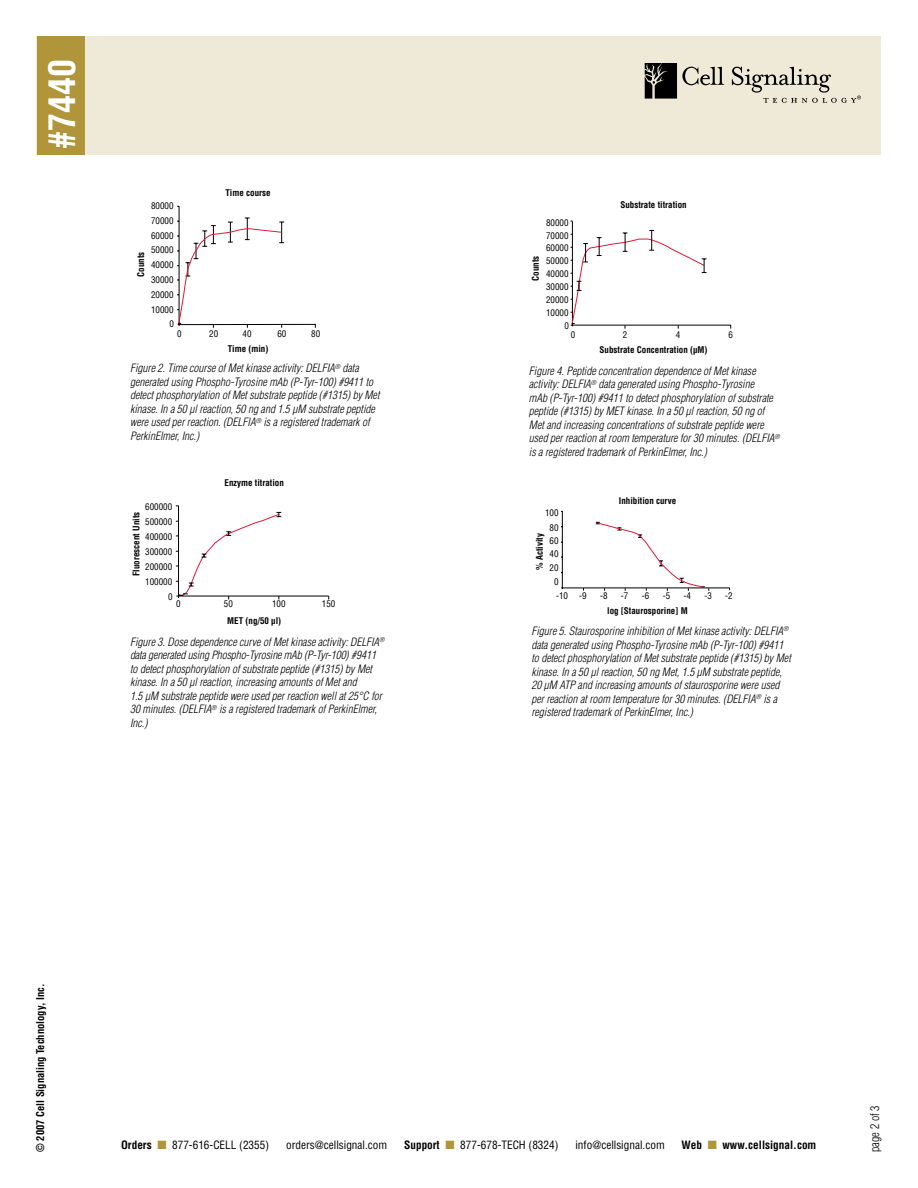
<style>
.page{position:relative;width:918px;height:1188px;background:#fff}
.page>*{position:absolute;margin:0;border:0;box-sizing:border-box;transform-origin:0 0}
.t1{font:700 condensed 36px "Helvetica";color:#fff}
.t2{font:300 condensed 12px "Helvetica";color:#000}
.t3{font:italic 300 condensed 11.25px/13.5px "Helvetica";color:#000}
.t4{font:condensed 11.25px "Helvetica";color:#000}
.t5{font:700 condensed 11.25px "Helvetica";color:#000}
.t6{font:700 condensed 10.5px "Helvetica";color:#000}
.t7{font:condensed 9px/12.9px "Helvetica";color:#000}
.t8{font:700 condensed 9px "Helvetica";color:#000}
.s1{font-weight:700}
.s2{color:#b1953a}
</style>
<div class="page">
<div style="left:37px;top:37px;width:844px;height:118px;background:#efead8"></div>
<div style="left:38px;top:37px;width:47px;height:118px;background:#b1953a"></div>
<svg style="left:645px;top:63px;width:79px;height:36px"></svg>
<svg style="left:732px;top:67px;width:129px;height:36px"></svg>
<svg style="left:176px;top:506px;width:105px;height:93px"></svg>
<hr style="left:178px;top:506px;width:1px;height:92px;background:#000">
<hr style="left:176px;top:596px;width:153px;height:1px;background:#000">
<svg style="left:177px;top:206px;width:139px;height:122px"></svg>
<svg style="left:570px;top:220px;width:162px;height:109px"></svg>
<svg style="left:561px;top:510px;width:170px;height:81px"></svg>
<h1 class="t1" style="left:40px;top:149px;width:91px;rotate:-90deg">#7440</h1>
<p class="t8" style="left:226px;top:187px;width:47px">Time course</p>
<p class="t7" style="left:151px;top:199px;width:24px">80000</p>
<p class="t8" style="left:620px;top:200px;width:68px">Substrate titration</p>
<p class="t7" style="left:151px;top:214px;width:24px">70000</p>
<p class="t7" style="left:546px;top:216px;width:24px">80000</p>
<p class="t7" style="left:151px;top:229px;width:24px">60000</p>
<p class="t7" style="left:546px;top:229px;width:24px">70000</p>
<p class="t7" style="left:151px;top:244px;width:24px">50000</p>
<p class="t8" style="left:136px;top:277px;width:27px;rotate:-90deg">Counts</p>
<p class="t7" style="left:151px;top:258px;width:24px">40000</p>
<p class="t7" style="left:151px;top:273px;width:24px">30000</p>
<p class="t7" style="left:151px;top:288px;width:24px">20000</p>
<p class="t7" style="left:151px;top:303px;width:24px">10000</p>
<p class="t7" style="left:546px;top:242px;width:24px">60000</p>
<p class="t8" style="left:530px;top:281px;width:27px;rotate:-90deg">Counts</p>
<p class="t7" style="left:546px;top:255px;width:24px">50000</p>
<p class="t7" style="left:546px;top:267px;width:24px">40000</p>
<p class="t7" style="left:546px;top:280px;width:24px">30000</p>
<p class="t7" style="left:546px;top:293px;width:24px">20000<br>10000</p>
<p class="t7" style="left:169px;top:317px;width:6px">0</p>
<p class="t7" style="left:564px;top:319px;width:6px">0</p>
<p class="t7" style="left:177px;top:327px;width:6px">0</p>
<p class="t7" style="left:209px;top:327px;width:11px">20</p>
<p class="t7" style="left:243px;top:327px;width:10px">40</p>
<p class="t7" style="left:277px;top:327px;width:10px">60</p>
<p class="t7" style="left:311px;top:327px;width:10px">80</p>
<p class="t3" style="left:130px;top:362px;width:251px">Figure 2. Time course of Met kinase activity: DELFIA<sup>®</sup> data generated using Phospho-Tyrosine mAb (P-Tyr-100) #9411 to detect phosphorylation of Met substrate peptide (#1315) by Met kinase. In a 50 µl reaction, 50 ng and 1.5 µM substrate peptide were used per reaction. (DELFIA<sup>®</sup> is a registered trademark of PerkinElmer, Inc.)</p>
<p class="t3" style="left:529px;top:364px;width:252px">Figure 4. Peptide concentration dependence of Met kinase activity: DELFIA<sup>®</sup> data generated using Phospho-Tyrosine<br>mAb (P-Tyr-100) #9411 to detect phosphorylation of substrate peptide (#1315) by MET kinase. In a 50 µl reaction, 50 ng of Met and increasing concentrations of substrate peptide were used per reaction at room temperature for 30 minutes. (DELFIA<sup>® </sup>is a registered trademark of PerkinElmer, Inc.)</p>
<p class="t7" style="left:571px;top:328px;width:6px">0</p>
<p class="t7" style="left:623px;top:328px;width:6px">2</p>
<p class="t7" style="left:676px;top:328px;width:6px">4</p>
<p class="t7" style="left:728px;top:328px;width:6px">6</p>
<p class="t8" style="left:228px;top:343px;width:42px">Time (min)</p>
<p class="t8" style="left:600px;top:344px;width:109px">Substrate Concentration (µM)</p>
<p class="t8" style="left:225px;top:477px;width:61px">Enzyme titration</p>
<p class="t7" style="left:145px;top:500px;width:28px">600000</p>
<p class="t8" style="left:131px;top:576px;width:66px;rotate:-90deg">Fluorescent Units</p>
<p class="t7" style="left:145px;top:515px;width:28px">500000</p>
<p class="t7" style="left:145px;top:530px;width:28px">400000</p>
<p class="t7" style="left:145px;top:545px;width:28px">300000</p>
<p class="t7" style="left:145px;top:560px;width:28px">200000</p>
<p class="t7" style="left:545px;top:506px;width:15px">100</p>
<p class="t7" style="left:550px;top:521px;width:10px">80</p>
<p class="t8" style="left:534px;top:570px;width:38px;rotate:-90deg">% Activity</p>
<p class="t7" style="left:550px;top:534px;width:10px">60</p>
<p class="t7" style="left:550px;top:547px;width:10px">40</p>
<p class="t7" style="left:550px;top:561px;width:10px">20</p>
<p class="t8" style="left:619px;top:495px;width:59px">Inhibition curve</p>
<p class="t7" style="left:145px;top:575px;width:28px">100000</p>
<p class="t7" style="left:554px;top:576px;width:6px">0</p>
<p class="t7" style="left:168px;top:590px;width:6px">0</p>
<p class="t7" style="left:176px;top:597px;width:6px">0</p>
<p class="t7" style="left:224px;top:597px;width:10px">50</p>
<p class="t7" style="left:272px;top:597px;width:15px">100</p>
<p class="t7" style="left:322px;top:597px;width:15px">150</p>
<p class="t3" style="left:130px;top:635px;width:256px">Figure 3. Dose dependence curve of Met kinase activity: DELFIA<sup>® </sup>data generated using Phospho-Tyrosine mAb (P-Tyr-100) #9411 to detect phosphorylation of substrate peptide (#1315) by Met kinase. In a 50 µl reaction, increasing amounts of Met and<br>1.5 µM substrate peptide were used per reaction well at 25°C for 30 minutes. (DELFIA<sup>®</sup> is a registered trademark of PerkinElmer, Inc.)</p>
<p class="t8" style="left:227px;top:616px;width:55px">MET (ng/50 µl)</p>
<p class="t7" style="left:556px;top:589px;width:32px">-10 -9</p>
<p class="t7" style="left:600px;top:589px;width:9px">-8</p>
<p class="t7" style="left:621px;top:589px;width:9px">-7</p>
<p class="t7" style="left:642px;top:589px;width:9px">-6</p>
<p class="t7" style="left:663px;top:589px;width:9px">-5</p>
<p class="t7" style="left:684px;top:589px;width:9px">-4</p>
<p class="t7" style="left:704px;top:589px;width:9px">-3</p>
<p class="t7" style="left:725px;top:589px;width:9px">-2</p>
<p class="t8" style="left:607px;top:605px;width:82px">log [Staurosporine] M</p>
<p class="t3" style="left:531px;top:624px;width:261px">Figure 5. Staurosporine inhibition of Met kinase activity: DELFIA<sup>® </sup>data generated using Phospho-Tyrosine mAb (P-Tyr-100) #9411 to detect phosphorylation of Met substrate peptide (#1315) by Met kinase. In a 50 µl reaction, 50 ng Met, 1.5 µM substrate peptide, 20 µM ATP and increasing amounts of staurosporine were used per reaction at room temperature for 30 minutes. (DELFIA<sup>®</sup> is a registered trademark of PerkinElmer, Inc.)</p>
<p class="t6" style="left:34px;top:1152px;width:170px;rotate:-90deg">© 2007 Cell Signaling Technology, Inc.</p>
<p class="t4" style="left:121px;top:1137px;width:150px"><span class="s1">Orders</span> <span class="s2">■</span> 877-616-CELL (2355)</p>
<p class="t4" style="left:286px;top:1137px;width:103px">orders@cellsignal.com</p>
<p class="t4" style="left:404px;top:1137px;width:156px"><span class="s1">Support</span> <span class="s2">■</span> 877-678-TECH (8324)</p>
<p class="t4" style="left:575px;top:1137px;width:91px">info@cellsignal.com</p>
<p class="t5" style="left:682px;top:1138px;width:136px">Web <span class="s2">■</span> www.cellsignal.com</p>
<p class="t2" style="left:868px;top:1152px;width:48px;rotate:-90deg">page of 3</p>
</div>
